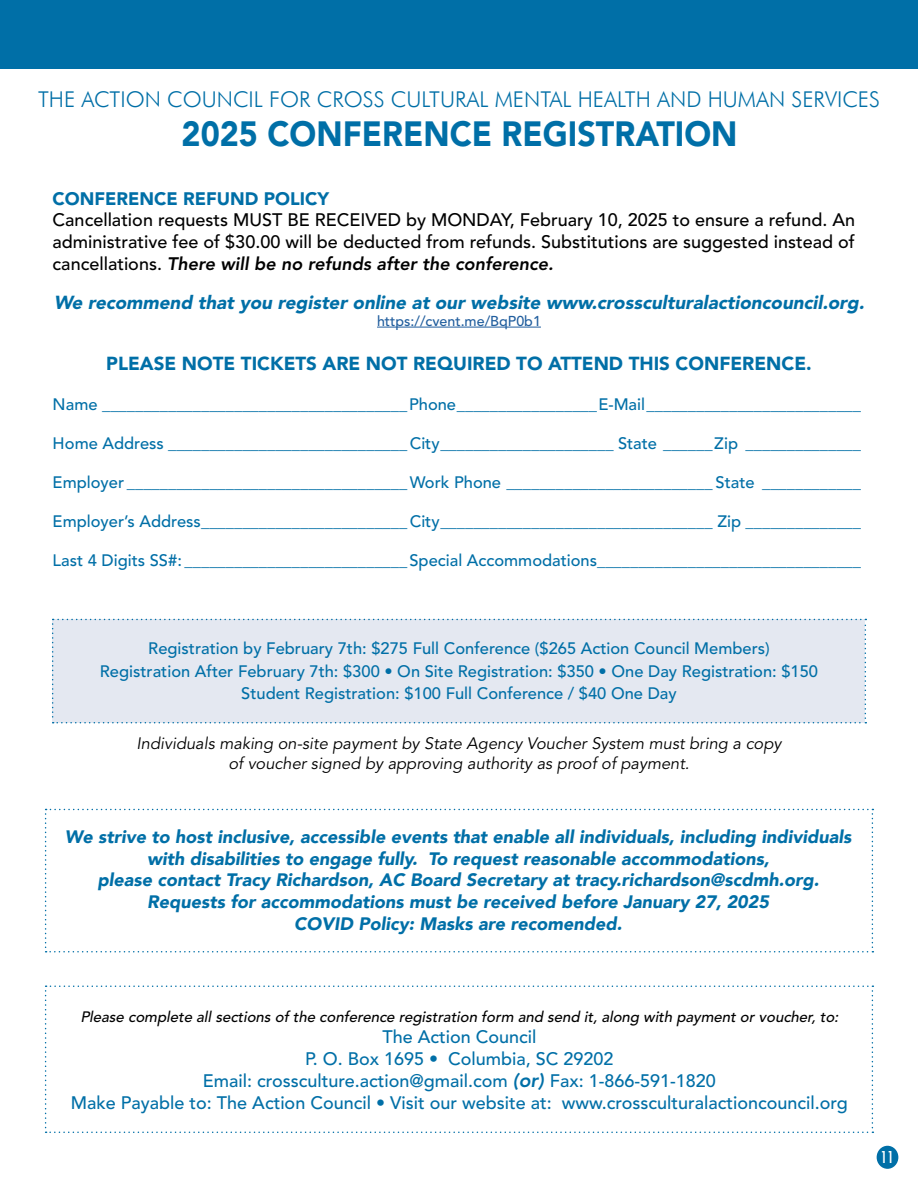
<style>
.page{position:relative;width:918px;height:1188px;background:#fff}
.page>*{position:absolute;margin:0;border:0;box-sizing:border-box;transform-origin:0 0}
.t1{font:900 34.8px "Avenir LT Std";color:#006fa7;scale:.93 1}
.t2{font:300 21.75px "Futura BT";color:#006fa7}
.t3{font:italic 900 18.75px "Avenir LT Std";color:#006fa7}
.t4{font:900 18.75px "Avenir LT Std";color:#006fa7}
.t5{font:italic 900 18px/21.6px "Avenir";color:#006fa7;text-align:center}
.t6{font:500 18px/21.6px "Avenir LT Std";color:#000;text-align:justify}
.t7{font:500 18px/21.9px "Avenir LT Std";color:#006fa7;text-align:center}
.t8{font:900 18px "Avenir LT Std";color:#006fa7}
.t9{font:500 16.5px/22.5px "Avenir LT Std";color:#006fa7;text-align:center}
.t10{font:italic 16.5px/19.8px "Avenir LT Std";color:#000;text-align:center}
.t11{font:condensed 15.9px "Futura LT";color:#fff}
.t12{font:italic 500 15px "Avenir LT Std";color:#000}
.t13{font:500 14.25px "Avenir LT Std";color:#215e9e}
.s1{font-weight:800}
.s2{font-weight:800;font-size:19.5px}
</style>
<div class="page">
<hr style="left:377px;top:327px;width:164px;height:1px;background:#215e9e">
<div style="left:52px;top:619px;width:814px;height:104px;background:#e4e8f1"></div>
<svg style="left:45px;top:809px;width:828px;height:143px"></svg>
<svg style="left:45px;top:986px;width:828px;height:147px"></svg>
<div style="left:0;top:0;width:918px;height:68px;background:#006fa7"></div>
<div style="left:877px;top:1146px;width:21px;height:23px;background:#006fa7;border-radius:50%"></div>
<h2 class="t2" style="left:38px;top:86px;width:843px">THE ACTION COUNCIL FOR CROSS CULTURAL MENTAL HEALTH AND HUMAN SERVICES</h2>
<h1 class="t1" style="left:182px;top:113px;width:599px">2025 CONFERENCE REGISTRATION</h1>
<p class="t8" style="left:53px;top:188px;width:278px">CONFERENCE REFUND POLICY</p>
<p class="t6" style="left:53px;top:210px;width:804px">Cancellation requests MUST BE RECEIVED by MONDAY, February 10, 2025 to ensure a refund. An administrative fee of $30.00 will be deducted from refunds. Substitutions are suggested instead of ca n ce l l at i o n s . <span class="s1">There will be no refunds after the conference.</span></p>
<p class="t3" style="left:54px;top:291px;width:816px">We recommend that you register online at our website www.crossculturalactioncouncil.org.</p>
<p class="t13" style="left:377px;top:313px;width:165px">https://cvent.me/BqP0b1</p>
<p class="t4" style="left:106px;top:352px;width:707px">PLEASE NOTE TICKETS ARE NOT REQUIRED TO ATTEND THIS CONFERENCE.</p>
<p class="t9" style="left:53px;top:394px;width:810px">Name _____________________________________Phone_________________E-Mail__________________________</p>
<p class="t9" style="left:53px;top:433px;width:810px">Home Address _____________________________ City_____________________ State ______Zip ______________</p>
<p class="t9" style="left:53px;top:472px;width:810px">Employer __________________________________Work Phone _________________________ State ____________</p>
<p class="t9" style="left:53px;top:511px;width:810px">Employer’s Address_________________________ City_________________________________ Zip ______________</p>
<p class="t9" style="left:53px;top:550px;width:810px">Last 4 Digits SS#: ___________________________Special Accommodations________________________________</p>
<p class="t9" style="left:100px;top:638px;width:720px">Registration by February 7th: $275 Full Conference ($265 Action Council Members)<br>Registration After February 7th: $300 • On Site Registration: $350 • One Day Registration: $150<br>Student Registration: $100 Full Conference / $40 One Day</p>
<p class="t10" style="left:137px;top:734px;width:646px">Individuals making on-site payment by State Agency Voucher System must bring a copy of voucher signed by approving authority as proof of payment.</p>
<p class="t5" style="left:65px;top:826px;width:788px">We strive to host inclusive, accessible events that enable all individuals, including individuals with disabilities to engage fully. To request reasonable accommodations,<br>please contact Tracy Richardson, AC Board Secretary at tracy.richardson@scdmh.org.<br>Requests for accommodations must be received before January 27, 2025<br>COVID Policy: Masks are recomended.</p>
<p class="t12" style="left:80px;top:1008px;width:763px">Please complete all sections of the conference registration form and send it, along with payment or voucher, to:</p>
<p class="t7" style="left:71px;top:1027px;width:778px">The Action Council<br>P. O. Box 1695 • Columbia, SC 29202<br>Email: crossculture.action@gmail.com <span class="s2">(or)</span> Fax: 1-866-591-1820<br>Make Payable to: The Action Council • Visit our website at: www.crossculturalactioncouncil.org</p>
<p class="t11" style="left:881px;top:1148px;width:15px">11</p>
</div>
